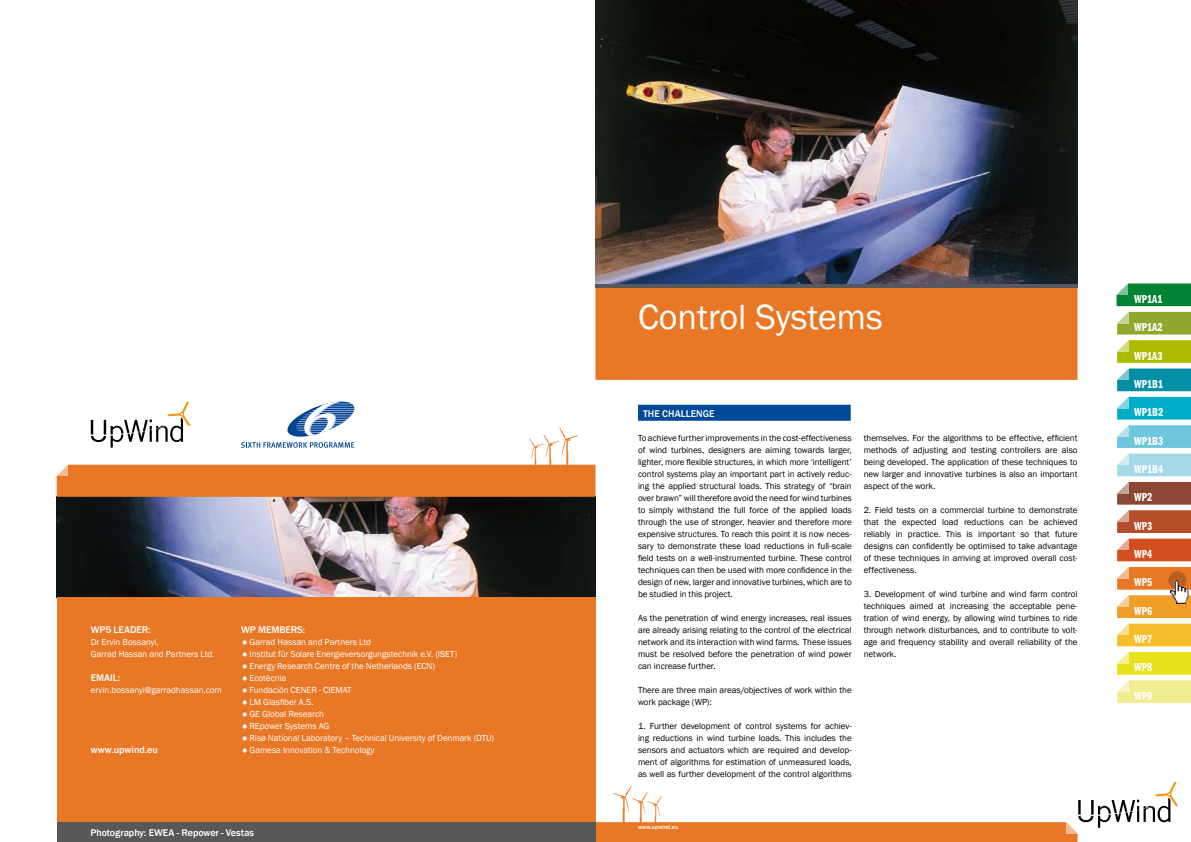
<style>
.page{position:relative;width:1191px;height:842px;background:#fff}
.page>*{position:absolute;margin:0;border:0;box-sizing:border-box;transform-origin:0 0}
.t1{font:36px "Franklin Gothic";color:#fff}
.t2{font:12px "Franklin Gothic Demi Cmpr";color:#fff}
.t3{font:500 10px "Franklin Gothic";color:#fff}
.t4{font:9px/12px "Franklin Gothic";letter-spacing:-.005em;color:#000;text-align:justify}
.t5{font:9px/12px "Franklin Gothic";letter-spacing:-.005em;color:#fff}
.t6{font:500 6px "Franklin Gothic";color:#fff}
.s1{font-weight:500;font-size:11px}
</style>
<div class="page">
<div style="left:1116px;top:283px;width:75px;height:23px;background:#008433"></div>
<div style="left:1117px;top:312px;width:74px;height:22px;background:#90a72e"></div>
<svg style="left:1117px;top:340px;width:74px;height:23px;background:#adbc05"></svg>
<div style="left:1117px;top:369px;width:74px;height:22px;background:#008fa5"></div>
<svg style="left:1117px;top:397px;width:74px;height:51px;background:#50c2d8"></svg>
<div style="left:1117px;top:454px;width:74px;height:22px;background:#a4d9e7"></div>
<svg style="left:1117px;top:482px;width:74px;height:51px;background:#ab6049"></svg>
<div style="left:1117px;top:539px;width:74px;height:22px;background:#d44f1f"></div>
<svg style="left:1117px;top:567px;width:74px;height:51px;background:#ed983e"></svg>
<div style="left:1117px;top:624px;width:74px;height:22px;background:#f6bf2a"></div>
<svg style="left:1117px;top:652px;width:74px;height:51px;background:#efe96c"></svg>
<svg style="left:1116px;top:283px;width:12px;height:12px"></svg>
<svg style="left:1117px;top:312px;width:11px;height:11px"></svg>
<svg style="left:1117px;top:340px;width:11px;height:11px"></svg>
<svg style="left:1117px;top:369px;width:11px;height:11px"></svg>
<svg style="left:1117px;top:397px;width:11px;height:11px"></svg>
<svg style="left:1117px;top:425px;width:11px;height:12px"></svg>
<svg style="left:1117px;top:454px;width:11px;height:11px"></svg>
<svg style="left:1117px;top:482px;width:11px;height:11px"></svg>
<svg style="left:1117px;top:510px;width:11px;height:12px"></svg>
<svg style="left:1117px;top:539px;width:11px;height:11px"></svg>
<svg style="left:1117px;top:567px;width:11px;height:11px"></svg>
<svg style="left:1117px;top:595px;width:11px;height:12px"></svg>
<svg style="left:1117px;top:624px;width:11px;height:11px"></svg>
<svg style="left:1117px;top:652px;width:11px;height:11px"></svg>
<svg style="left:1117px;top:680px;width:11px;height:12px"></svg>
<div style="left:1168px;top:571px;width:18px;height:18px;background:#ba601e;border-radius:50%"></div>
<img style="left:1170px;top:580px;width:18px;height:24px">
<svg style="left:595px;top:782px;width:582px;height:60px"></svg>
<div style="left:595px;top:288px;width:482px;height:92px;background:#e87826"></div>
<div style="left:595px;top:283px;width:482px;height:5px;background:#58585a"></div>
<img style="left:595px;top:0;width:482px;height:283px">
<div style="left:638px;top:405px;width:212px;height:16px;background:#004a99"></div>
<svg style="left:1066px;top:822px;width:11px;height:11px"></svg>
<img style="left:57px;top:497px;width:538px;height:100px">
<img style="left:527px;top:428px;width:51px;height:37px">
<div style="left:57px;top:465px;width:538px;height:32px;background:#e87826"></div>
<div style="left:57px;top:597px;width:538px;height:242px;background:#e87826"></div>
<svg style="left:57px;top:465px;width:11px;height:11px"></svg>
<div style="left:57px;top:822px;width:538px;height:20px;background:#58585a"></div>
<svg style="left:91px;top:401px;width:99px;height:47px"></svg>
<svg style="left:243px;top:640px;width:4px;height:4px"></svg>
<svg style="left:243px;top:652px;width:4px;height:4px"></svg>
<svg style="left:243px;top:664px;width:4px;height:4px"></svg>
<svg style="left:243px;top:676px;width:4px;height:4px"></svg>
<svg style="left:243px;top:688px;width:4px;height:4px"></svg>
<svg style="left:243px;top:700px;width:4px;height:4px"></svg>
<svg style="left:243px;top:712px;width:4px;height:4px"></svg>
<svg style="left:243px;top:724px;width:4px;height:4px"></svg>
<svg style="left:243px;top:736px;width:4px;height:4px"></svg>
<svg style="left:243px;top:748px;width:4px;height:4px"></svg>
<svg style="left:241px;top:402px;width:113px;height:46px"></svg>
<p class="t3" style="left:91px;top:623px;width:61px">WP5 LEADER:</p>
<p class="t5" style="left:91px;top:636px;width:125px">Dr Ervin Bossanyi,<br>Garrad Hassan and Partners Ltd.</p>
<p class="t3" style="left:91px;top:671px;width:31px">EMAIL:</p>
<p class="t5" style="left:91px;top:684px;width:133px">ervin.bossanyi@garradhassan.com</p>
<p class="t3" style="left:91px;top:743px;width:69px">www.upwind.eu</p>
<p class="t3" style="left:241px;top:623px;width:66px">WP MEMBERS:</p>
<p class="t5" style="left:241px;top:636px;width:131px"><span class="s1">•</span>Garrad Hassan and Partners Ltd</p>
<p class="t5" style="left:241px;top:648px;width:218px"><span class="s1">•</span>Institut für Solare Energieversorgungstechnik e.V. (ISET)</p>
<p class="t5" style="left:241px;top:660px;width:195px"><span class="s1">•</span>Energy Research Centre of the Netherlands (ECN)</p>
<p class="t5" style="left:241px;top:672px;width:47px"><span class="s1">•</span>Ecotècnia</p>
<p class="t5" style="left:241px;top:684px;width:112px"><span class="s1">•</span>Fundación CENER - CIEMAT</p>
<p class="t5" style="left:241px;top:696px;width:74px"><span class="s1">•</span>LM Glasfiber A.S.</p>
<p class="t5" style="left:241px;top:708px;width:84px"><span class="s1">•</span>GE Global Research</p>
<p class="t5" style="left:241px;top:720px;width:90px"><span class="s1">•</span>REpower Systems AG</p>
<p class="t5" style="left:241px;top:732px;width:255px"><span class="s1">•</span>Risø National Laboratory – Technical University of Denmark (DTU)</p>
<p class="t5" style="left:241px;top:744px;width:135px"><span class="s1">•</span>Gamesa Innovation &amp; Technology</p>
<p class="t3" style="left:90px;top:827px;width:165px">Photography: EWEA - Repower - Vestas</p>
<h1 class="t1" style="left:638px;top:294px;width:246px">Control Systems</h1>
<p class="t3" style="left:643px;top:407px;width:73px">The challenge</p>
<p class="t4" style="left:638px;top:432px;width:215px">To achieve further improvements in the cost-effectiveness of wind turbines, designers are aiming towards larger, lighter, more flexible structures, in which more ‘intelligent’ control systems play an important part in actively reduc&shy;ing the applied structural loads. This strategy of “brain over brawn” will therefore avoid the need for wind turbines to simply withstand the full force of the applied loads through the use of stronger, heavier and therefore more expensive structures. To reach this point it is now neces&shy;sary to demonstrate these load reductions in full-scale field tests on a well-instrumented turbine. These control techniques can then be used with more confidence in the design of new, larger and innovative turbines, which are to be studied in this project.</p>
<p class="t4" style="left:638px;top:612px;width:215px">As the penetration of wind energy increases, real issues are already arising relating to the control of the electrical network and its interaction with wind farms. These issues must be resolved before the penetration of wind power can increase further.</p>
<p class="t4" style="left:638px;top:684px;width:215px">There are three main areas/objectives of work within the work package (WP):</p>
<p class="t4" style="left:638px;top:720px;width:215px">1. Further development of control systems for achiev&shy;ing reductions in wind turbine loads. This includes the sensors and actuators which are required and develop&shy;ment of algorithms for estimation of unmeasured loads, as well as further development of the control algorithms</p>
<p class="t4" style="left:863px;top:432px;width:215px">themselves. For the algorithms to be effective, efficient methods of adjusting and testing controllers are also being developed. The application of these techniques to new larger and innovative turbines is also an important aspect of the work.</p>
<p class="t4" style="left:863px;top:504px;width:215px">2. Field tests on a commercial turbine to demonstrate that the expected load reductions can be achieved reliably in practice. This is important so that future designs can confidently be optimised to take advantage of these techniques in arriving at improved overall cost&shy;effectiveness.</p>
<p class="t4" style="left:863px;top:588px;width:215px">3. Development of wind turbine and wind farm control techniques aimed at increasing the acceptable pene&shy;tration of wind energy, by allowing wind turbines to ride through network disturbances, and to contribute to volt&shy;age and frequency stability and overall reliability of the network.</p>
<p class="t6" style="left:638px;top:823px;width:42px">www.upwind.eu</p>
<h2 class="t2" style="left:1134px;top:292px;width:30px">WP1A1</h2>
<h2 class="t2" style="left:1134px;top:321px;width:30px">WP1A2</h2>
<h2 class="t2" style="left:1134px;top:349px;width:30px">WP1A3</h2>
<h2 class="t2" style="left:1134px;top:377px;width:30px">WP1B1</h2>
<h2 class="t2" style="left:1134px;top:406px;width:30px">WP1B2</h2>
<h2 class="t2" style="left:1134px;top:434px;width:30px">WP1B3</h2>
<h2 class="t2" style="left:1134px;top:462px;width:30px">WP1B4</h2>
<h2 class="t2" style="left:1134px;top:491px;width:19px">WP2</h2>
<h2 class="t2" style="left:1134px;top:519px;width:19px">WP3</h2>
<h2 class="t2" style="left:1134px;top:547px;width:19px">WP4</h2>
<h2 class="t2" style="left:1134px;top:576px;width:19px">WP5</h2>
<h2 class="t2" style="left:1134px;top:604px;width:19px">WP6</h2>
<h2 class="t2" style="left:1134px;top:632px;width:19px">WP7</h2>
<h2 class="t2" style="left:1134px;top:661px;width:19px">WP8</h2>
<h2 class="t2" style="left:1134px;top:689px;width:19px">WP9</h2>
</div>
